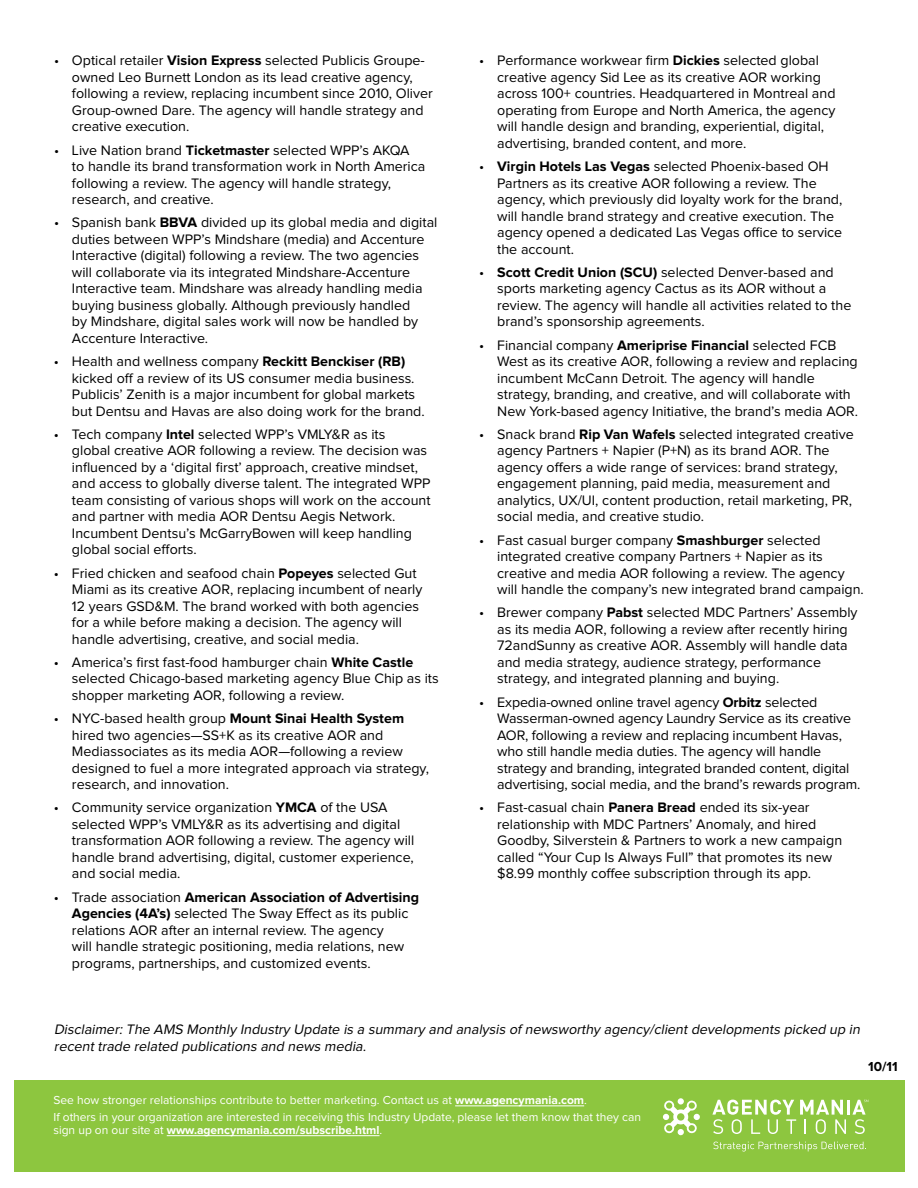
<style>
.page{position:relative;width:918px;height:1188px;background:#fff}
.page>*{position:absolute;margin:0;border:0;box-sizing:border-box;transform-origin:0 0}
.t1{font:14.25px/16.5px "Proxima Nova";color:#000}
.t2{font:italic 14.25px/16.5px "Proxima Nova";color:#000}
.t3{font:700 13.5px "Proxima Nova";color:#000}
.t4{font:12px/17.1px "Proxima Nova";color:#fff}
.t5{font:700 12px "Proxima Nova";color:#fff}
.s1{font-weight:700}
.s2{font-weight:400}
</style>
<div class="page">
<div style="left:14px;top:1081px;width:891px;height:91px;background:#8dc63f"></div>
<hr style="left:847px;top:1100px;width:3px;height:15px;background:#fff">
<svg style="left:712px;top:1100px;width:134px;height:34px"></svg>
<div style="left:693px;top:1114px;width:7px;height:6px;background:#fff;border-radius:50%"></div>
<svg style="left:663px;top:1100px;width:34px;height:34px"></svg>
<svg style="left:713px;top:1142px;width:153px;height:10px"></svg>
<svg style="left:852px;top:1100px;width:16px;height:34px"></svg>
<hr style="left:455px;top:1106px;width:129px;height:1px;background:#fff">
<hr style="left:167px;top:1135px;width:213px;height:1px;background:#fff">
<p class="t1" style="left:72px;top:53px;width:362px;text-indent:-18px">• Optical retailer <span class="s1">Vision Express</span> selected Publicis Groupe&shy;owned Leo Burnett London as its lead creative agency, following a review, replacing incumbent since 2010, Oliver Group-owned Dare. The agency will handle strategy and creative execution.</p>
<p class="t1" style="left:72px;top:142px;width:355px;text-indent:-18px">• Live Nation brand <span class="s1">Ticketmaster</span> selected WPP’s AKQA to handle its brand transformation work in North America following a review. The agency will handle strategy, research, and creative.</p>
<p class="t1" style="left:72px;top:215px;width:367px;text-indent:-18px">• Spanish bank <span class="s1">BBVA</span> divided up its global media and digital duties between WPP’s Mindshare (media) and Accenture Interactive (digital) following a review. The two agencies will collaborate via its integrated Mindshare-Accenture Interactive team. Mindshare was already handling media buying business globally. Although previously handled<br>by Mindshare, digital sales work will now be handled by Accenture Interactive.</p>
<p class="t1" style="left:72px;top:354px;width:354px;text-indent:-18px">• Health and wellness company <span class="s1">Reckitt Benckiser (RB) </span>kicked off a review of its US consumer media business.<br>Publicis’ Zenith is a major incumbent for global markets but Dentsu and Havas are also doing work for the brand.</p>
<p class="t1" style="left:72px;top:426px;width:360px;text-indent:-18px">• Tech company <span class="s1">Intel</span> selected WPP’s VMLY&amp;R as its<br>global creative AOR following a review. The decision was influenced by a ‘digital first’ approach, creative mindset, and access to globally diverse talent. The integrated WPP team consisting of various shops will work on the account and partner with media AOR Dentsu Aegis Network.<br>Incumbent Dentsu’s McGarryBowen will keep handling global social efforts.</p>
<p class="t1" style="left:72px;top:565px;width:352px;text-indent:-18px">• Fried chicken and seafood chain <span class="s1">Popeyes</span> selected Gut Miami as its creative AOR, replacing incumbent of nearly 12 years GSD&amp;M. The brand worked with both agencies for a while before making a decision. The agency will handle advertising, creative, and social media.</p>
<p class="t1" style="left:72px;top:654px;width:368px;text-indent:-18px">• America’s first fast-food hamburger chain <span class="s1">White Castle </span>selected Chicago-based marketing agency Blue Chip as its shopper marketing AOR, following a review.</p>
<p class="t1" style="left:72px;top:711px;width:359px;text-indent:-18px">• NYC-based health group <span class="s1">Mount Sinai Health System </span>hired two agencies—SS+K as its creative AOR and Mediassociates as its media AOR—following a review designed to fuel a more integrated approach via strategy, research, and innovation.</p>
<p class="t1" style="left:72px;top:800px;width:344px;text-indent:-18px">• Community service organization <span class="s1">YMCA</span> of the USA selected WPP’s VMLY&amp;R as its advertising and digital transformation AOR following a review. The agency will handle brand advertising, digital, customer experience, and social media.</p>
<p class="t1" style="left:72px;top:889px;width:349px;text-indent:-18px">• Trade association <span class="s1">American Association of Advertising Agencies (4A’s)</span> selected The Sway Effect as its public relations AOR after an internal review. The agency<br>will handle strategic positioning, media relations, new programs, partnerships, and customized events.</p>
<p class="t1" style="left:497px;top:53px;width:340px;text-indent:-18px">• Performance workwear firm <span class="s1">Dickies</span> selected global creative agency Sid Lee as its creative AOR working across 100+ countries. Headquartered in Montreal and operating from Europe and North America, the agency will handle design and branding, experiential, digital, advertising, branded content, and more.</p>
<p class="t1" style="left:497px;top:159px;width:347px;text-indent:-18px">• <span class="s1">Virgin Hotels Las Vegas</span> selected Phoenix-based OH Partners as its creative AOR following a review. The agency, which previously did loyalty work for the brand, will handle brand strategy and creative execution. The agency opened a dedicated Las Vegas office to service the account.</p>
<p class="t1" style="left:497px;top:265px;width:356px;text-indent:-18px">• <span class="s1">Scott Credit Union (SCU)</span> selected Denver-based and sports marketing agency Cactus as its AOR without a review. The agency will handle all activities related to the brand’s sponsorship agreements.</p>
<p class="t1" style="left:497px;top:337px;width:362px;text-indent:-18px">• Financial company <span class="s1">Ameriprise Financial</span> selected FCB West as its creative AOR, following a review and replacing incumbent McCann Detroit. The agency will handle strategy, branding, and creative, and will collaborate with New York-based agency Initiative, the brand’s media AOR.</p>
<p class="t1" style="left:497px;top:427px;width:358px;text-indent:-18px">• Snack brand <span class="s1">Rip Van Wafels</span> selected integrated creative agency Partners + Napier (P+N) as its brand AOR. The agency offers a wide range of services: brand strategy, engagement planning, paid media, measurement and analytics, UX/UI, content production, retail marketing, PR, social media, and creative studio.</p>
<p class="t1" style="left:497px;top:532px;width:368px;text-indent:-18px">• Fast casual burger company <span class="s1">Smashburger</span> selected integrated creative company Partners + Napier as its creative and media AOR following a review. The agency will handle the company’s new integrated brand campaign.</p>
<p class="t1" style="left:497px;top:605px;width:362px;text-indent:-18px">• Brewer company <span class="s1">Pabst</span> selected MDC Partners’ Assembly as its media AOR, following a review after recently hiring 72andSunny as creative AOR. Assembly will handle data and media strategy, audience strategy, performance strategy, and integrated planning and buying.</p>
<p class="t1" style="left:497px;top:694px;width:365px;text-indent:-18px">• Expedia-owned online travel agency <span class="s1">Orbitz</span> selected Wasserman-owned agency Laundry Service as its creative AOR, following a review and replacing incumbent Havas, who still handle media duties. The agency will handle strategy and branding, integrated branded content, digital advertising, social media, and the brand’s rewards program.</p>
<p class="t1" style="left:497px;top:800px;width:346px;text-indent:-18px">• Fast-casual chain <span class="s1">Panera Bread</span> ended its six-year relationship with MDC Partners’ Anomaly, and hired Goodby, Silverstein &amp; Partners to work a new campaign called “Your Cup Is Always Full” that promotes its new $8.99 monthly coffee subscription through its app.</p>
<p class="t2" style="left:54px;top:1022px;width:810px">Disclaimer: The AMS Monthly Industry Update is a summary and analysis of newsworthy agency/client developments picked up in recent trade related publications and news media.</p>
<p class="t3" style="left:868px;top:1060px;width:31px">10/11</p>
<p class="t4" style="left:53px;top:1092px;width:589px">See how stronger relationships contribute to better marketing. Contact us at <span class="s1">www.agencymania.com</span>.<br>If others in your organization are interested in receiving this Industry Update, please let them know that they can</p>
<p class="t5" style="left:53px;top:1125px;width:330px"><span class="s2">sign up on our site at</span> www.agencymania.com/subscribe.html<span class="s2">.</span></p>
</div>
